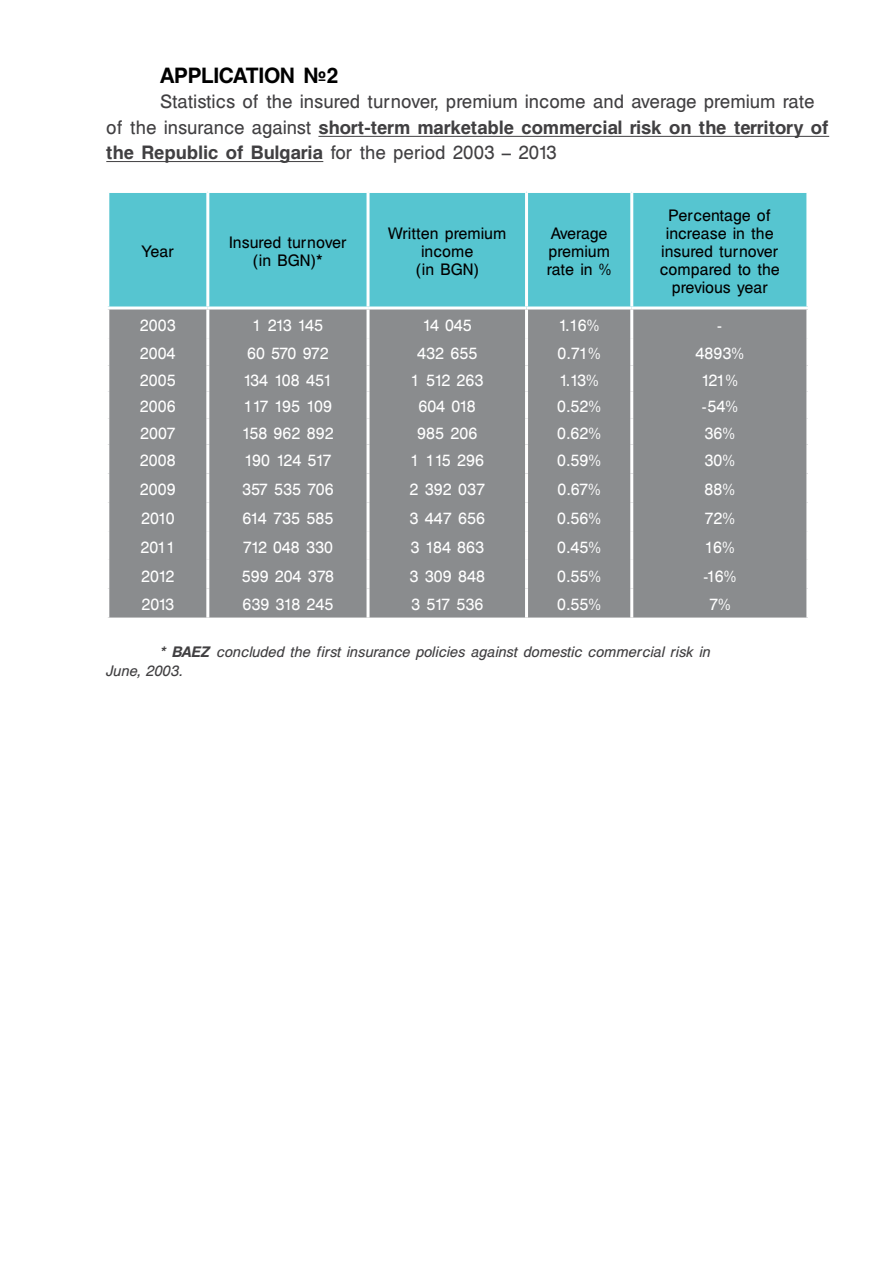
<style>
.page{position:relative;width:893px;height:1263px;background:#fff}
.page>*{position:absolute;margin:0;border:0;box-sizing:border-box;transform-origin:0 0}
.t1{font:700 24px "Helen HS Bg";letter-spacing:-.015em;color:#000}
.t2{font:21px/25.2px "Helen HS Bg";color:#414042}
.t3{font:18px "Helen HS Bg";color:#fff}
.t4{font:18px/18px "Helen HS Bg";color:#000;text-align:center}
.t5{font:18px "Helen HS Bg";letter-spacing:-.02em;color:#fff}
.t6{font:18px "Helen HS Bg";letter-spacing:-.035em;color:#fff}
.t7{font:18px "Helen HS Bg";letter-spacing:-.055em;color:#fff}
.t8{font:italic 16.5px/19.8px "Helen HS Bg";color:#414042}
.s1{font-weight:700}
</style>
<div class="page">
<hr style="left:318px;top:136px;width:511px;height:1px;background:#414042">
<hr style="left:106px;top:161px;width:217px;height:1px;background:#414042">
<div style="left:109px;top:193px;width:697px;height:113px;background:#56c5d0"></div>
<div style="left:109px;top:309px;width:697px;height:308px;background:#8a8c8e"></div>
<hr style="left:206px;top:309px;width:3px;height:30px;background:#fff">
<hr style="left:367px;top:309px;width:3px;height:30px;background:#fff">
<hr style="left:525px;top:309px;width:3px;height:30px;background:#fff">
<hr style="left:630px;top:309px;width:3px;height:30px;background:#fff">
<hr style="left:206px;top:339px;width:3px;height:26px;background:#fff">
<hr style="left:367px;top:339px;width:3px;height:26px;background:#fff">
<hr style="left:525px;top:339px;width:3px;height:26px;background:#fff">
<hr style="left:630px;top:339px;width:3px;height:26px;background:#fff">
<hr style="left:206px;top:365px;width:3px;height:27px;background:#fff">
<hr style="left:367px;top:365px;width:3px;height:27px;background:#fff">
<hr style="left:525px;top:365px;width:3px;height:27px;background:#fff">
<hr style="left:630px;top:365px;width:3px;height:27px;background:#fff">
<hr style="left:206px;top:392px;width:3px;height:26px;background:#fff">
<hr style="left:367px;top:392px;width:3px;height:26px;background:#fff">
<hr style="left:525px;top:392px;width:3px;height:26px;background:#fff">
<hr style="left:630px;top:392px;width:3px;height:26px;background:#fff">
<hr style="left:206px;top:418px;width:3px;height:27px;background:#fff">
<hr style="left:367px;top:418px;width:3px;height:27px;background:#fff">
<hr style="left:525px;top:418px;width:3px;height:27px;background:#fff">
<hr style="left:630px;top:418px;width:3px;height:27px;background:#fff">
<hr style="left:206px;top:445px;width:3px;height:28px;background:#fff">
<hr style="left:367px;top:445px;width:3px;height:28px;background:#fff">
<hr style="left:525px;top:445px;width:3px;height:28px;background:#fff">
<hr style="left:630px;top:445px;width:3px;height:28px;background:#fff">
<hr style="left:206px;top:473px;width:3px;height:29px;background:#fff">
<hr style="left:367px;top:473px;width:3px;height:29px;background:#fff">
<hr style="left:525px;top:473px;width:3px;height:29px;background:#fff">
<hr style="left:630px;top:473px;width:3px;height:29px;background:#fff">
<hr style="left:206px;top:502px;width:3px;height:29px;background:#fff">
<hr style="left:367px;top:502px;width:3px;height:29px;background:#fff">
<hr style="left:525px;top:502px;width:3px;height:29px;background:#fff">
<hr style="left:630px;top:502px;width:3px;height:29px;background:#fff">
<hr style="left:206px;top:531px;width:3px;height:29px;background:#fff">
<hr style="left:367px;top:531px;width:3px;height:29px;background:#fff">
<hr style="left:525px;top:531px;width:3px;height:29px;background:#fff">
<hr style="left:630px;top:531px;width:3px;height:29px;background:#fff">
<hr style="left:206px;top:560px;width:3px;height:29px;background:#fff">
<hr style="left:367px;top:560px;width:3px;height:29px;background:#fff">
<hr style="left:525px;top:560px;width:3px;height:29px;background:#fff">
<hr style="left:630px;top:560px;width:3px;height:29px;background:#fff">
<hr style="left:206px;top:589px;width:3px;height:28px;background:#fff">
<hr style="left:367px;top:589px;width:3px;height:28px;background:#fff">
<hr style="left:525px;top:589px;width:3px;height:28px;background:#fff">
<hr style="left:630px;top:589px;width:3px;height:28px;background:#fff">
<hr style="left:206px;top:193px;width:3px;height:113px;background:#fff">
<hr style="left:367px;top:193px;width:3px;height:113px;background:#fff">
<hr style="left:525px;top:193px;width:3px;height:113px;background:#fff">
<hr style="left:630px;top:193px;width:3px;height:113px;background:#fff">
<h1 class="t1" style="left:160px;top:63px;width:180px">APPLICATION №2</h1>
<p class="t2" style="left:106px;top:89px;width:724px;text-indent:54px">Statistics of the insured turnover, premium income and average premium rate of the insurance against <span class="s1">short-term marketable commercial risk on the territory of the Republic of Bulgaria</span> for the period 2003 – 2013</p>
<p class="t4" style="left:142px;top:242px;width:34px">Year</p>
<p class="t4" style="left:229px;top:233px;width:119px">Insured turnover (in BGN)*</p>
<p class="t4" style="left:388px;top:224px;width:120px">Written premium income<br>(in BGN)</p>
<p class="t4" style="left:547px;top:224px;width:66px;text-align:left">Average premium rate in %</p>
<p class="t4" style="left:660px;top:206px;width:121px">Percentage of increase in the insured turnover compared to the previous year</p>
<p class="t3" style="left:140px;top:316px;width:37px">2003</p>
<p class="t3" style="left:253px;top:316px;width:72px">1 213 145</p>
<p class="t3" style="left:423px;top:316px;width:51px">14 045</p>
<p class="t3" style="left:559px;top:316px;width:42px">1.16%</p>
<p class="t3" style="left:717px;top:316px;width:7px">-</p>
<p class="t3" style="left:140px;top:345px;width:37px">2004</p>
<p class="t3" style="left:247px;top:345px;width:83px">60 570 972</p>
<p class="t3" style="left:417px;top:345px;width:62px">432 655</p>
<p class="t3" style="left:558px;top:345px;width:45px">0.71%</p>
<p class="t3" style="left:695px;top:345px;width:50px">4893%</p>
<p class="t3" style="left:140px;top:371px;width:37px">2005</p>
<p class="t5" style="left:243px;top:371px;width:91px">134 108 451</p>
<p class="t3" style="left:411px;top:371px;width:74px">1 512 263</p>
<p class="t3" style="left:560px;top:371px;width:41px">1.13%</p>
<p class="t3" style="left:701px;top:371px;width:38px">121%</p>
<p class="t3" style="left:140px;top:398px;width:37px">2006</p>
<p class="t6" style="left:244px;top:398px;width:90px">117 195 109</p>
<p class="t3" style="left:419px;top:398px;width:59px">604 018</p>
<p class="t3" style="left:557px;top:398px;width:45px">0.52%</p>
<p class="t3" style="left:702px;top:398px;width:38px">-54%</p>
<p class="t3" style="left:140px;top:424px;width:37px">2007</p>
<p class="t3" style="left:242px;top:424px;width:93px">158 962 892</p>
<p class="t3" style="left:417px;top:424px;width:62px">985 206</p>
<p class="t3" style="left:557px;top:424px;width:45px">0.62%</p>
<p class="t3" style="left:705px;top:424px;width:32px">36%</p>
<p class="t3" style="left:140px;top:452px;width:37px">2008</p>
<p class="t7" style="left:244px;top:452px;width:88px">190 124 517</p>
<p class="t3" style="left:411px;top:452px;width:75px">1 115 296</p>
<p class="t3" style="left:557px;top:452px;width:45px">0.59%</p>
<p class="t3" style="left:705px;top:452px;width:32px">30%</p>
<p class="t3" style="left:140px;top:480px;width:37px">2009</p>
<p class="t3" style="left:242px;top:480px;width:93px">357 535 706</p>
<p class="t3" style="left:410px;top:480px;width:77px">2 392 037</p>
<p class="t3" style="left:557px;top:480px;width:45px">0.67%</p>
<p class="t3" style="left:705px;top:480px;width:32px">88%</p>
<p class="t3" style="left:141px;top:509px;width:35px">2010</p>
<p class="t3" style="left:243px;top:509px;width:92px">614 735 585</p>
<p class="t3" style="left:410px;top:509px;width:77px">3 447 656</p>
<p class="t3" style="left:557px;top:509px;width:45px">0.56%</p>
<p class="t3" style="left:705px;top:509px;width:32px">72%</p>
<p class="t3" style="left:140px;top:538px;width:37px">2011</p>
<p class="t3" style="left:243px;top:538px;width:92px">712 048 330</p>
<p class="t3" style="left:410px;top:538px;width:75px">3 184 863</p>
<p class="t3" style="left:557px;top:538px;width:45px">0.45%</p>
<p class="t3" style="left:705px;top:538px;width:31px">16%</p>
<p class="t3" style="left:141px;top:567px;width:35px">2012</p>
<p class="t3" style="left:242px;top:567px;width:94px">599 204 378</p>
<p class="t3" style="left:410px;top:567px;width:77px">3 309 848</p>
<p class="t3" style="left:557px;top:567px;width:45px">0.55%</p>
<p class="t3" style="left:703px;top:567px;width:35px">-16%</p>
<p class="t3" style="left:141px;top:596px;width:34px">2013</p>
<p class="t3" style="left:242px;top:596px;width:93px">639 318 245</p>
<p class="t3" style="left:411px;top:596px;width:74px">3 517 536</p>
<p class="t3" style="left:557px;top:596px;width:45px">0.55%</p>
<p class="t3" style="left:709px;top:596px;width:23px">7%</p>
<p class="t8" style="left:106px;top:642px;width:606px;text-indent:54px">* <span class="s1">BAEZ</span> concluded the first insurance policies against domestic commercial risk in<br>June, 2003.</p>
</div>
